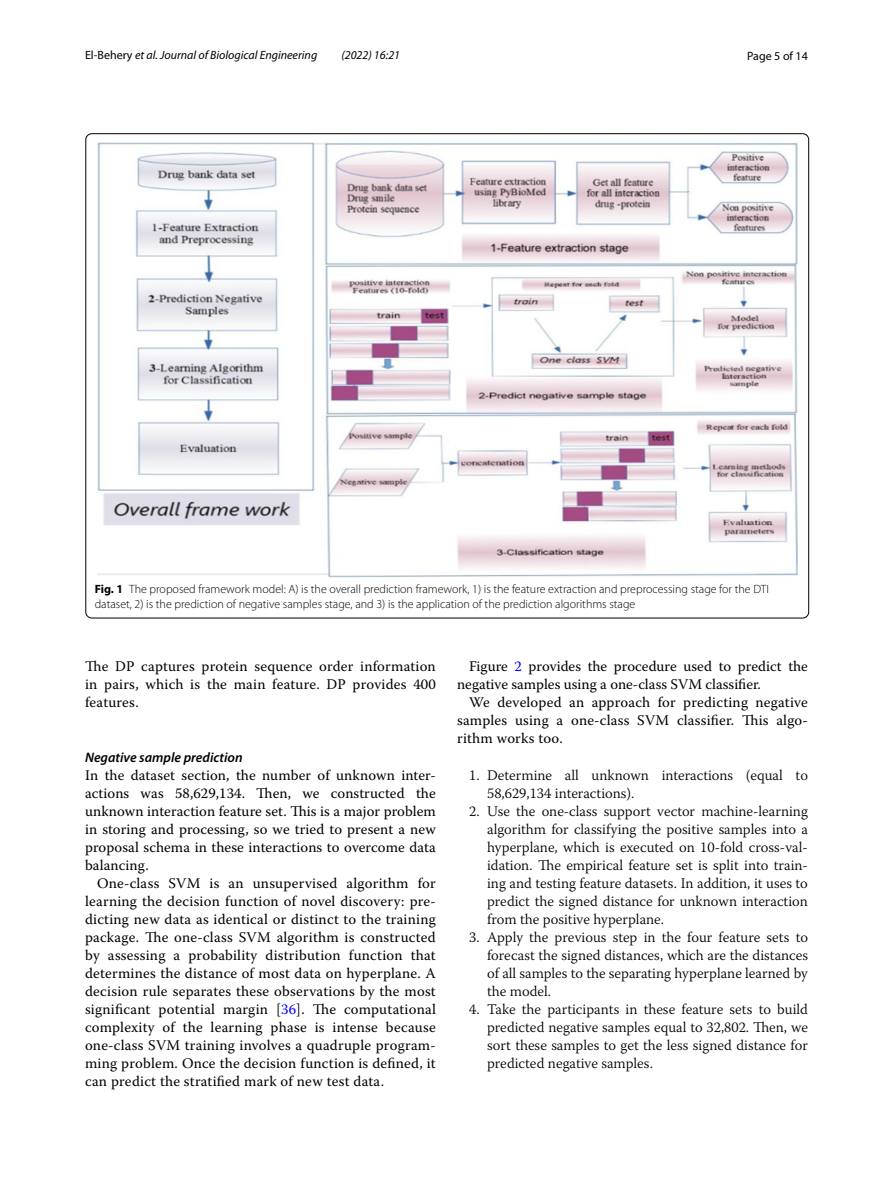
<style>
.page{position:relative;width:893px;height:1187px;background:#fff}
.page>*{position:absolute;margin:0;border:0;box-sizing:border-box;transform-origin:0 0}
.t1{font:14.7px/18px "Warnock Pro";letter-spacing:.01em;color:#000;text-align:justify}
.t2{font:300 14.7px/18px "Warnock Pro";color:#000;text-align:justify}
.t3{font:italic 600 13.8px "Myriad Pro";color:#000}
.t4{font:300 12px/15px "Myriad Pro";color:#000}
.t5{font:italic 12px "Myriad Pro";color:#000}
.t6{font:12px "Myriad Pro";color:#000}
.s1{font-style:normal}
.s2{font-weight:700}
.s3{color:#00f}
</style>
<div class="page">
<img style="left:97px;top:143px;width:700px;height:434px">
<p class="t5" style="left:85px;top:48px;width:234px"><span class="s1">El‑Behery</span> et al. Journal of Biological Engineering</p>
<p class="t5" style="left:341px;top:48px;width:60px">(2022) 16:21</p>
<p class="t6" style="left:747px;top:48px;width:62px">Page 5 of 14</p>
<p class="t4" style="left:95px;top:581px;width:676px"><span class="s2">Fig. 1</span> The proposed framework model: A) is the overall prediction framework, 1) is the feature extraction and preprocessing stage for the DTI dataset, 2) is the prediction of negative samples stage, and 3) is the application of the prediction algorithms stage</p>
<p class="t1" style="left:85px;top:657px;width:352px">The DP captures protein sequence order information in pairs, which is the main feature. DP provides 400 features.</p>
<p class="t3" style="left:85px;top:748px;width:159px">Negative sample prediction</p>
<p class="t1" style="left:85px;top:766px;width:352px">In the dataset section, the number of unknown inter&shy;actions was 58,629,134. Then, we constructed the unknown interaction feature set. This is a major problem in storing and processing, so we tried to present a new proposal schema in these interactions to overcome data balancing.</p>
<p class="t1" style="left:85px;top:874px;width:352px;text-indent:12px">One-class SVM is an unsupervised algorithm for learning the decision function of novel discovery: pre&shy;dicting new data as identical or distinct to the training package. The one-class SVM algorithm is constructed by assessing a probability distribution function that determines the distance of most data on hyperplane. A decision rule separates these observations by the most significant potential margin [<span class="s3">36</span>]. The computational complexity of the learning phase is intense because one-class SVM training involves a quadruple program&shy;ming problem. Once the decision function is defined, it can predict the stratified mark of new test data.</p>
<p class="t1" style="left:457px;top:657px;width:352px;text-indent:12px">Figure <span class="s3">2</span> provides the procedure used to predict the negative samples using a one-class SVM classifier.</p>
<p class="t1" style="left:457px;top:693px;width:352px;text-indent:12px">We developed an approach for predicting negative samples using a one-class SVM classifier. This algo&shy;rithm works too.</p>
<p class="t2" style="left:487px;top:766px;width:322px;text-indent:-18px">1. Determine all unknown interactions (equal to<br>58,629,134 interactions).</p>
<p class="t2" style="left:487px;top:802px;width:322px;text-indent:-18px">2. Use the one-class support vector machine-learning algorithm for classifying the positive samples into a hyperplane, which is executed on 10-fold cross-val&shy;idation. The empirical feature set is split into train&shy;ing and testing feature datasets. In addition, it uses to predict the signed distance for unknown interaction from the positive hyperplane.</p>
<p class="t2" style="left:487px;top:928px;width:322px;text-indent:-18px">3. Apply the previous step in the four feature sets to forecast the signed distances, which are the distances of all samples to the separating hyperplane learned by the model.</p>
<p class="t2" style="left:487px;top:999px;width:322px;text-indent:-18px">4. Take the participants in these feature sets to build predicted negative samples equal to 32,802. Then, we sort these samples to get the less signed distance for predicted negative samples.</p>
</div>
